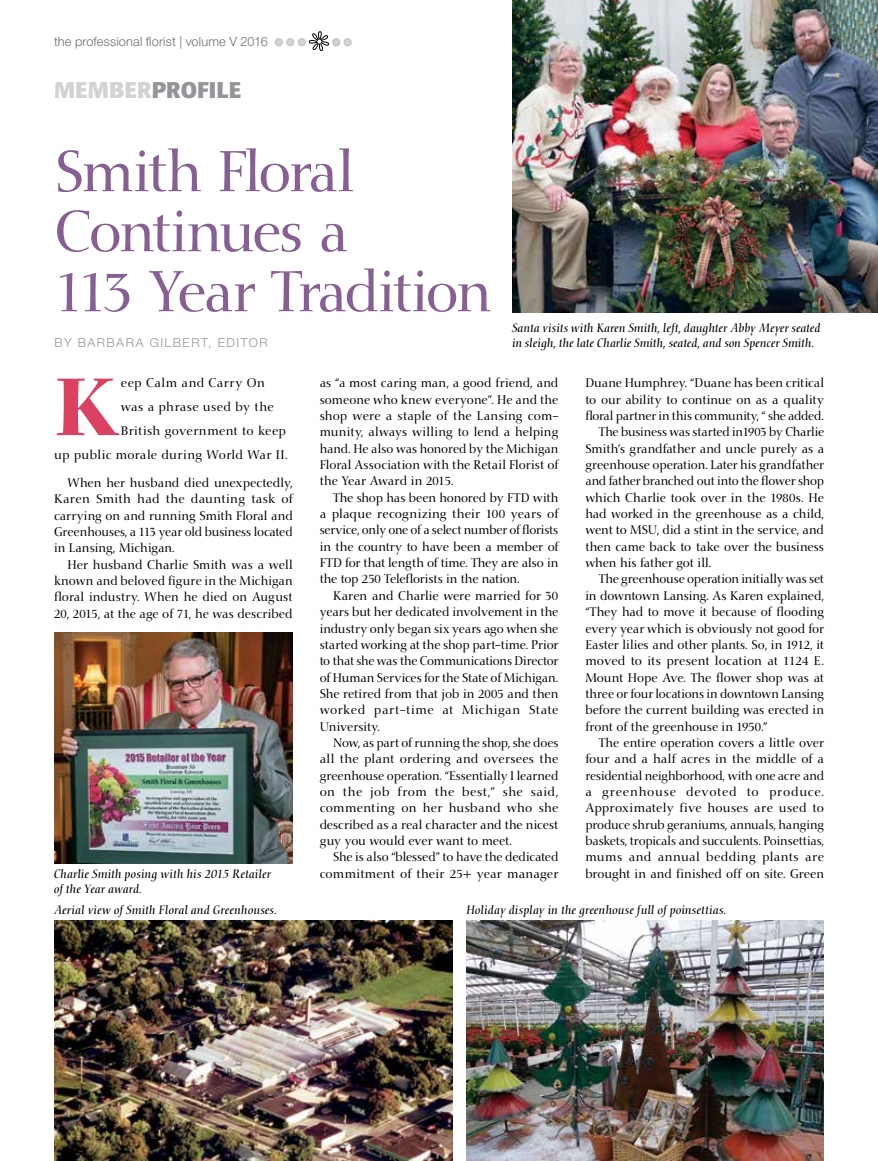
<style>
.page{position:relative;width:878px;height:1161px;background:#fff}
.page>*{position:absolute;margin:0;border:0;box-sizing:border-box;transform-origin:0 0}
.t1{font:500 80.4px "Nofret";color:#db4262}
.t2{font:57px/60px "Nofret";letter-spacing:-.045em;color:#875f92}
.t3{font:700 22.5px "Formata";color:#939598}
.t4{font:300 12.75px "Helvetica Neue LT Std";letter-spacing:.01em;color:#6d6e71}
.t5{font:12.3px/16.4px "Nofret";letter-spacing:.01em;color:#000;text-align:justify}
.t6{font:12.3px "Nofret";letter-spacing:-.01em;color:#000}
.t7{font:12.3px "Nofret";letter-spacing:.01em;color:#000;scale:.96 1}
.t8{font:12.3px "Nofret";letter-spacing:-.015em;color:#000}
.t9{font:12.3px "Nofret";letter-spacing:-.01em;color:#000;scale:.96 1}
.t10{font:12.3px "Nofret";letter-spacing:.045em;color:#000}
.t11{font:12.3px "Nofret";letter-spacing:.07em;color:#000}
.t12{font:300 12.3px "Helvetica Neue LT Std";letter-spacing:.12em;color:#939598}
.t13{font:12.3px "Nofret";letter-spacing:.035em;color:#000}
.t14{font:12.3px "Nofret";letter-spacing:.05em;color:#000}
.t15{font:italic 12px/15px "Nofret";letter-spacing:.02em;color:#000}
.s1{color:#d1d3d4}
</style>
<div class="page">
<div style="left:275px;top:39px;width:7px;height:7px;background:#d1d3d4;border-radius:50%"></div>
<div style="left:275px;top:38px;width:8px;height:8px;border:1px solid #bcbec0;border-radius:50%"></div>
<div style="left:287px;top:39px;width:7px;height:7px;background:#d1d3d4;border-radius:50%"></div>
<div style="left:286px;top:38px;width:8px;height:8px;border:1px solid #bcbec0;border-radius:50%"></div>
<div style="left:298px;top:39px;width:7px;height:7px;background:#d1d3d4;border-radius:50%"></div>
<div style="left:298px;top:38px;width:8px;height:8px;border:1px solid #bcbec0;border-radius:50%"></div>
<svg style="left:309px;top:31px;width:20px;height:20px"></svg>
<div style="left:332px;top:39px;width:8px;height:7px;background:#d1d3d4;border-radius:50%"></div>
<div style="left:332px;top:38px;width:8px;height:8px;border:1px solid #bcbec0;border-radius:50%"></div>
<div style="left:344px;top:39px;width:7px;height:7px;background:#d1d3d4;border-radius:50%"></div>
<div style="left:344px;top:38px;width:7px;height:8px;border:1px solid #bcbec0;border-radius:50%"></div>
<img style="left:54px;top:921px;width:399px;height:240px">
<img style="left:512px;top:0;width:366px;height:312px">
<img style="left:466px;top:921px;width:358px;height:240px">
<img style="left:54px;top:633px;width:238px;height:230px">
<p class="t4" style="left:54px;top:34px;width:215px">the professional florist | volume V 2016</p>
<h3 class="t3" style="left:54px;top:76px;width:189px"><span class="s1">MEMBER</span>PROFILE</h3>
<h2 class="t2" style="left:54px;top:143px;width:438px">Smith Floral<br>Continues a<br>113 Year Tradition</h2>
<p class="t12" style="left:54px;top:335px;width:215px">BY BARBARA GILBERT, EDITOR</p>
<p class="t15" style="left:512px;top:321px;width:309px">Santa visits with Karen Smith, left, daughter Abby Meyer seated in sleigh, the late Charlie Smith, seated, and son Spencer Smith.</p>
<h1 class="t1" style="left:54px;top:358px;width:67px">K</h1>
<p class="t14" style="left:121px;top:376px;width:145px">eep Calm and Carry On</p>
<p class="t13" style="left:121px;top:400px;width:154px">was a phrase used by the</p>
<p class="t5" style="left:121px;top:423px;width:167px">British government to keep</p>
<p class="t5" style="left:54px;top:447px;width:235px">up public morale during World War II.</p>
<p class="t5" style="left:54px;top:475px;width:240px;text-indent:14px">When her husband died unexpectedly, Karen Smith had the daunting task of carrying on and running Smith Floral and Greenhouses, a 113 year old business located in Lansing, Michigan.</p>
<p class="t5" style="left:54px;top:556px;width:240px;text-indent:13px">Her husband Charlie Smith was a well known and beloved figure in the Michigan floral industry. When he died on August 20, 2015, at the age of 71, he was described</p>
<p class="t15" style="left:54px;top:867px;width:219px">Charlie Smith posing with his 2015 Retailer of the Year award.</p>
<p class="t15" style="left:54px;top:902px;width:224px">Aerial view of Smith Floral and Greenhouses.</p>
<p class="t5" style="left:319px;top:375px;width:240px">as “a most caring man, a good friend, and someone who knew everyone”. He and the shop were a staple of the Lansing com&shy;munity, always willing to lend a helping hand. He also was honored by the Michigan Floral Association with the Retail Florist of the Year Award in 2015.</p>
<p class="t5" style="left:320px;top:490px;width:240px;text-indent:13px">The shop has been honored by FTD with a plaque recognizing their 100 years of service, only one of a select number of florists in the country to have been a member of FTD for that length of time. They are also in the top 250 Teleflorists in the nation.</p>
<p class="t5" style="left:320px;top:588px;width:240px;text-indent:14px">Karen and Charlie were married for 30 years but her dedicated involvement in the industry only began six years ago when she started working at the shop part-time. Prior to that she was the Communications Director of Human Services for the State of Michigan.<br>She retired from that job in 2005 and then worked part-time at Michigan State University.</p>
<p class="t5" style="left:320px;top:735px;width:240px;text-indent:14px">Now, as part of running the shop, she does all the plant ordering and oversees the greenhouse operation. “Essentially I learned on the job from the best,” she said, commenting on her husband who she described as a real character and the nicest guy you would ever want to meet.</p>
<p class="t5" style="left:320px;top:849px;width:240px;text-align:right">She is also “blessed” to have the dedicated commitment of their 25+ year manager</p>
<p class="t5" style="left:585px;top:375px;width:240px">Duane Humphrey. “Duane has been critical</p>
<p class="t5" style="left:585px;top:391px;width:240px">to our ability to continue on as a quality</p>
<p class="t7" style="left:585px;top:408px;width:250px">floral partner in this community, “ she added.</p>
<p class="t9" style="left:598px;top:425px;width:236px">The business was started in1903 by Charlie</p>
<p class="t5" style="left:585px;top:440px;width:240px">Smith’s grandfather and uncle purely as a</p>
<p class="t5" style="left:585px;top:457px;width:240px">greenhouse operation. Later his grandfather</p>
<p class="t8" style="left:585px;top:474px;width:240px">and father branched out into the flower shop</p>
<p class="t5" style="left:585px;top:490px;width:240px">which Charlie took over in the 1980s. He</p>
<p class="t5" style="left:585px;top:506px;width:240px">had worked in the greenhouse as a child,</p>
<p class="t5" style="left:585px;top:522px;width:240px">went to MSU, did a stint in the service, and</p>
<p class="t5" style="left:585px;top:539px;width:240px">then came back to take over the business</p>
<p class="t5" style="left:585px;top:555px;width:128px">when his father got ill.</p>
<p class="t6" style="left:598px;top:572px;width:227px">The greenhouse operation initially was set</p>
<p class="t5" style="left:585px;top:588px;width:240px">in downtown Lansing. As Karen explained,</p>
<p class="t5" style="left:585px;top:604px;width:240px">“They had to move it because of flooding</p>
<p class="t5" style="left:585px;top:620px;width:240px">every year which is obviously not good for</p>
<p class="t5" style="left:585px;top:637px;width:240px">Easter lilies and other plants. So, in 1912, it</p>
<p class="t5" style="left:585px;top:653px;width:240px">moved to its present location at 1124 E.</p>
<p class="t6" style="left:585px;top:670px;width:240px">Mount Hope Ave. The flower shop was at</p>
<p class="t5" style="left:585px;top:686px;width:240px">three or four locations in downtown Lansing</p>
<p class="t5" style="left:585px;top:702px;width:240px">before the current building was erected in</p>
<p class="t5" style="left:585px;top:718px;width:184px">front of the greenhouse in 1950.”</p>
<p class="t5" style="left:598px;top:735px;width:227px">The entire operation covers a little over</p>
<p class="t5" style="left:585px;top:751px;width:240px">four and a half acres in the middle of a</p>
<p class="t5" style="left:585px;top:767px;width:240px">residential neighborhood, with one acre and</p>
<p class="t11" style="left:585px;top:785px;width:240px">a greenhouse devoted to produce.</p>
<p class="t5" style="left:585px;top:800px;width:240px">Approximately five houses are used to</p>
<p class="t5" style="left:585px;top:817px;width:240px">produce shrub geraniums, annuals, hanging</p>
<p class="t5" style="left:585px;top:833px;width:240px">baskets, tropicals and succulents. Poinsettias,</p>
<p class="t10" style="left:585px;top:850px;width:240px">mums and annual bedding plants are</p>
<p class="t5" style="left:585px;top:866px;width:240px">brought in and finished off on site. Green</p>
<p class="t15" style="left:466px;top:902px;width:261px">Holiday display in the greenhouse full of poinsettias.</p>
</div>
